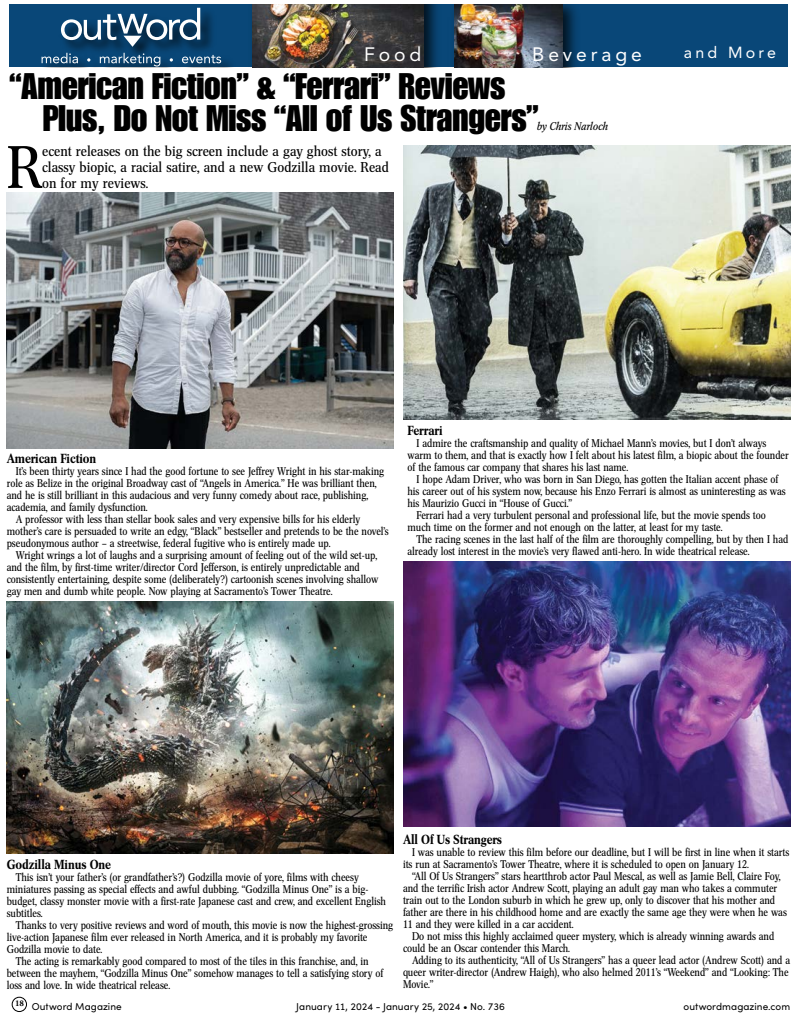
<style>
.page{position:relative;width:797px;height:1017px;background:#fff}
.page>*{position:absolute;margin:0;border:0;box-sizing:border-box;transform-origin:0 0}
.t1{font:58.9px "Concorde Nova Pro";color:#000;scale:1.07 1}
.t2{font:36px/32px "Impact LT Std";letter-spacing:-.01em;color:#000}
.t3{font:19.3px "Avenir";letter-spacing:.2em;color:#fff}
.t4{font:16px "Avenir";letter-spacing:.2em;color:#fff}
.t5{font:14px/16px "Concorde Nova Pro";color:#000;scale:1.07 1}
.t6{font:500 13px "Concorde Nova Pro";letter-spacing:-.005em;color:#000}
.t7{font:11px/12px "Concorde Nova Pro";letter-spacing:-.005em;color:#000}
.t8{font:italic 11px "Concorde Nova Pro";color:#000}
.t9{font:10px "Sofia Pro";letter-spacing:.005em;color:#000}
</style>
<div class="page">
<div style="left:12px;top:997px;width:15px;height:15px;border:1px solid #000;border-radius:50%"></div>
<div style="left:9px;top:4px;width:779px;height:63px;background:#094778"></div>
<img style="left:423px;top:4px;width:153px;height:63px">
<img style="left:454px;top:4px;width:108px;height:63px">
<img style="left:41px;top:7px;width:189px;height:60px">
<svg style="left:41px;top:53px;width:37px;height:10px"></svg>
<svg style="left:87px;top:58px;width:3px;height:4px"></svg>
<svg style="left:100px;top:53px;width:60px;height:14px"></svg>
<svg style="left:170px;top:58px;width:3px;height:4px"></svg>
<svg style="left:182px;top:55px;width:39px;height:8px"></svg>
<svg style="left:61px;top:8px;width:139px;height:39px"></svg>
<img style="left:252px;top:4px;width:171px;height:63px">
<img style="left:7px;top:193px;width:387px;height:256px">
<img style="left:403px;top:145px;width:387px;height:275px">
<img style="left:7px;top:601px;width:387px;height:253px">
<img style="left:403px;top:561px;width:387px;height:266px">
<h3 class="t3" style="left:364px;top:43px;width:59px">Food</h3>
<h3 class="t3" style="left:532px;top:43px;width:111px">Beverage</h3>
<h3 class="t4" style="left:684px;top:43px;width:94px">and More</h3>
<h2 class="t2" style="left:43px;top:70px;width:497px;text-indent:-33px">“American Fiction” &amp; “Ferrari” Reviews<br>Plus, Do Not Miss “All of Us Strangers”</h2>
<h1 class="t1" style="left:7px;top:129px;width:35px">R</h1>
<p class="t5" style="left:42px;top:144px;width:325px">ecent releases on the big screen include a gay ghost story, a classy biopic, a racial satire, and a new Godzilla movie. Read on for my reviews.</p>
<p class="t8" style="left:536px;top:119px;width:73px">by Chris Narloch</p>
<p class="t6" style="left:7px;top:450px;width:91px">American Fiction</p>
<p class="t7" style="left:16px;top:465px;width:370px">It’s been thirty years since I had the good fortune to see Jeffrey Wright in his star-making</p>
<p class="t7" style="left:7px;top:477px;width:371px">role as Belize in the original Broadway cast of “Angels in America.” He was brilliant then,</p>
<p class="t7" style="left:7px;top:489px;width:363px">and he is still brilliant in this audacious and very funny comedy about race, publishing,</p>
<p class="t7" style="left:7px;top:501px;width:142px">academia, and family dysfunction.</p>
<p class="t7" style="left:16px;top:513px;width:346px">A professor with less than stellar book sales and very expensive bills for his elderly</p>
<p class="t7" style="left:7px;top:525px;width:383px">mother’s care is persuaded to write an edgy, “Black” bestseller and pretends to be the novel’s</p>
<p class="t7" style="left:7px;top:537px;width:325px">pseudonymous author – a streetwise, federal fugitive who is entirely made up.</p>
<p class="t7" style="left:16px;top:549px;width:363px">Wright wrings a lot of laughs and a surprising amount of feeling out of the wild set-up,</p>
<p class="t7" style="left:7px;top:561px;width:354px">and the film, by first-time writer/director Cord Jefferson, is entirely unpredictable and</p>
<p class="t7" style="left:7px;top:573px;width:373px">consistently entertaining, despite some (deliberately?) cartoonish scenes involving shallow</p>
<p class="t7" style="left:7px;top:585px;width:327px">gay men and dumb white people. Now playing at Sacramento’s Tower Theatre.</p>
<p class="t6" style="left:407px;top:422px;width:37px">Ferrari</p>
<p class="t7" style="left:407px;top:438px;width:383px;text-indent:9px">I admire the craftsmanship and quality of Michael Mann’s movies, but I don’t always warm to them, and that is exactly how I felt about his latest film, a biopic about the founder of the famous car company that shares his last name.</p>
<p class="t7" style="left:416px;top:474px;width:363px">I hope Adam Driver, who was born in San Diego, has gotten the Italian accent phase of</p>
<p class="t7" style="left:407px;top:486px;width:379px">his career out of his system now, because his Enzo Ferrari is almost as uninteresting as was</p>
<p class="t7" style="left:407px;top:498px;width:166px">his Maurizio Gucci in “House of Gucci.”</p>
<p class="t7" style="left:416px;top:510px;width:351px">Ferrari had a very turbulent personal and professional life, but the movie spends too</p>
<p class="t7" style="left:407px;top:522px;width:316px">much time on the former and not enough on the latter, at least for my taste.</p>
<p class="t7" style="left:416px;top:534px;width:373px">The racing scenes in the last half of the film are thoroughly compelling, but by then I had</p>
<p class="t7" style="left:407px;top:546px;width:343px">already lost interest in the movie’s very flawed anti-hero. In wide theatrical release.</p>
<p class="t6" style="left:7px;top:856px;width:106px">Godzilla Minus One</p>
<p class="t7" style="left:7px;top:872px;width:381px;text-indent:9px">This isn’t your father’s (or grandfather’s?) Godzilla movie of yore, films with cheesy miniatures passing as special effects and awful dubbing. “Godzilla Minus One” is a big&shy;budget, classy monster movie with a first-rate Japanese cast and crew, and excellent English subtitles.</p>
<p class="t7" style="left:16px;top:920px;width:379px">Thanks to very positive reviews and word of mouth, this movie is now the highest-grossing</p>
<p class="t7" style="left:7px;top:932px;width:362px">live-action Japanese film ever released in North America, and it is probably my favorite</p>
<p class="t7" style="left:7px;top:944px;width:97px">Godzilla movie to date.</p>
<p class="t7" style="left:16px;top:956px;width:354px">The acting is remarkably good compared to most of the tiles in this franchise, and, in</p>
<p class="t7" style="left:7px;top:968px;width:378px">between the mayhem, “Godzilla Minus One” somehow manages to tell a satisfying story of</p>
<p class="t7" style="left:7px;top:980px;width:165px">loss and love. In wide theatrical release.</p>
<p class="t6" style="left:403px;top:831px;width:101px">All Of Us Strangers</p>
<p class="t7" style="left:403px;top:846px;width:388px;text-indent:9px">I was unable to review this film before our deadline, but I will be first in line when it starts its run at Sacramento’s Tower Theatre, where it is scheduled to open on January 12.</p>
<p class="t7" style="left:403px;top:870px;width:385px;text-indent:9px">“All Of Us Strangers” stars heartthrob actor Paul Mescal, as well as Jamie Bell, Claire Foy, and the terrific Irish actor Andrew Scott, playing an adult gay man who takes a commuter train out to the London suburb in which he grew up, only to discover that his mother and father are there in his childhood home and are exactly the same age they were when he was 11 and they were killed in a car accident.</p>
<p class="t7" style="left:403px;top:930px;width:373px;text-indent:9px">Do not miss this highly acclaimed queer mystery, which is already winning awards and could be an Oscar contender this March.</p>
<p class="t7" style="left:403px;top:954px;width:388px;text-indent:9px">Adding to its authenticity, “All of Us Strangers” has a queer lead actor (Andrew Scott) and a queer writer-director (Andrew Haigh), who also helmed 2011’s “Weekend” and “Looking: The<br>Movie.”</p>
<p class="t9" style="left:15px;top:999px;width:108px"><sup>18</sup> Outword Magazine</p>
<p class="t9" style="left:296px;top:999px;width:210px">January 11, 2024 - January 25, 2024 • No. 736</p>
<p class="t9" style="left:683px;top:999px;width:108px">outwordmagazine.com</p>
</div>
